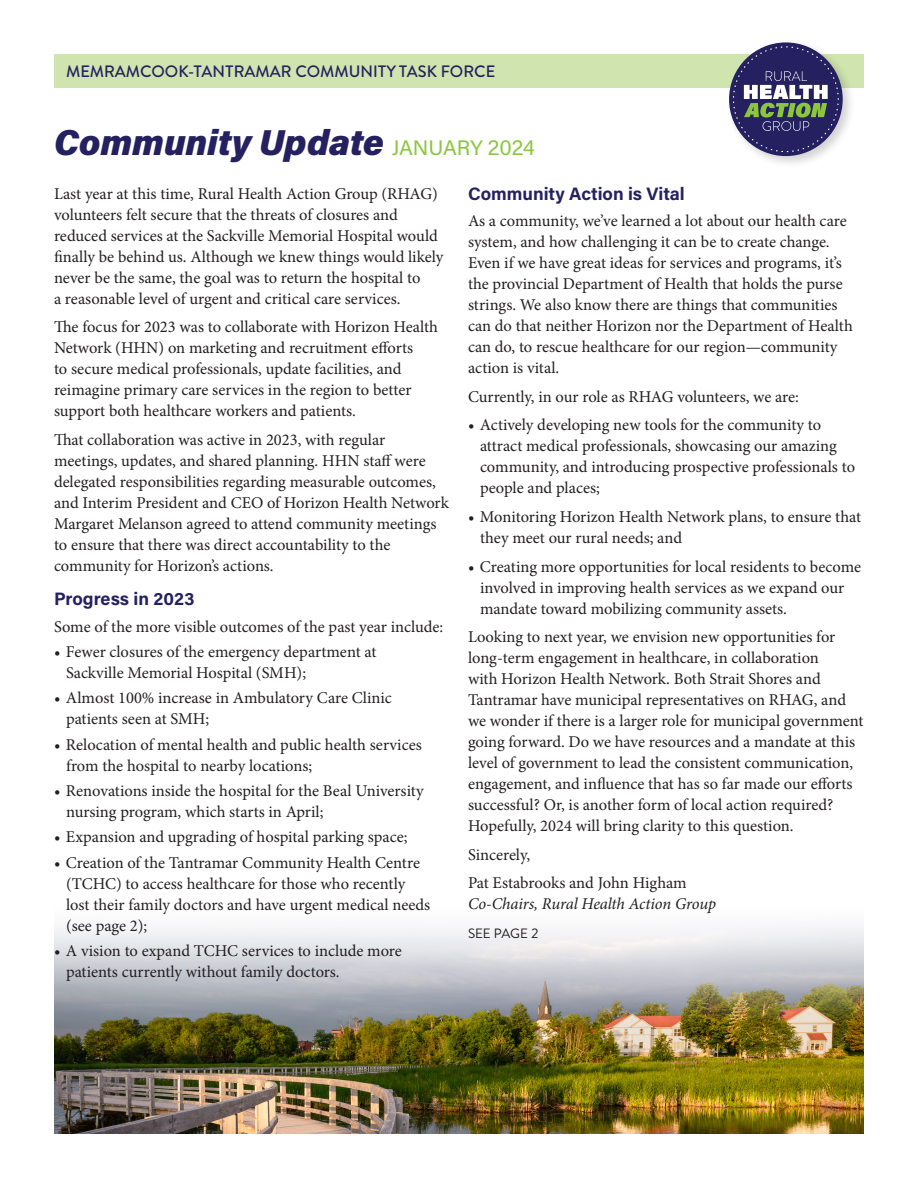
<style>
.page{position:relative;width:918px;height:1188px;background:#fff}
.page>*{position:absolute;margin:0;border:0;box-sizing:border-box;transform-origin:0 0}
.t1{font:italic 900 36px "Acumin Pro";letter-spacing:-.005em;color:#252161}
.t2{font:700 18px "Acumin Pro";color:#252161}
.t3{font:16.5px/21px "Minion Pro";color:#231f20}
.t4{font:italic 16.5px/21px "Minion Pro";letter-spacing:-.01em;color:#231f20}
.t5{font:500 16.5px "Brandon Text";color:#252161}
.t6{font:13.5px "Brandon Text";color:#231f20}
.s1{font-weight:400;font-style:normal;font-size:21px;color:#8bc63e}
.s2{font-style:normal}
</style>
<div class="page">
<img style="left:54px;top:928px;width:810px;height:206px">
<div style="left:54px;top:54px;width:810px;height:33px;background:#cfe4ae"></div>
<div style="left:725px;top:39px;width:130px;height:130px;background:#231f20;opacity:.2"></div>
<div style="left:729px;top:42px;width:114px;height:114px;background:#252161;border-radius:50%"></div>
<svg style="left:744px;top:71px;width:84px;height:60px"></svg>
<p class="t5" style="left:66px;top:60px;width:431px">MEMRAMCOOK-TANTRAMAR COMMUNITY TASK FORCE</p>
<p class="t1" style="left:54px;top:117px;width:482px">Community Update <span class="s1">JANUARY 2024</span></p>
<p class="t3" style="left:54px;top:183px;width:391px">Last year at this time, Rural Health Action Group (RHAG) volunteers felt secure that the threats of closures and reduced services at the Sackville Memorial Hospital would finally be behind us. Although we knew things would likely never be the same, the goal was to return the hospital to<br>a reasonable level of urgent and critical care services.</p>
<p class="t3" style="left:54px;top:317px;width:386px">The focus for 2023 was to collaborate with Horizon Health Network (HHN) on marketing and recruitment efforts<br>to secure medical professionals, update facilities, and reimagine primary care services in the region to better support both healthcare workers and patients.</p>
<p class="t3" style="left:54px;top:429px;width:396px">That collaboration was active in 2023, with regular meetings, updates, and shared planning. HHN staff were delegated responsibilities regarding measurable outcomes, and Interim President and CEO of Horizon Health Network Margaret Melanson agreed to attend community meetings to ensure that there was direct accountability to the community for Horizon’s actions.</p>
<p class="t2" style="left:54px;top:586px;width:142px">Progress in 2023</p>
<p class="t3" style="left:54px;top:616px;width:391px">Some of the more visible outcomes of the past year include:</p>
<p class="t3" style="left:66px;top:641px;width:312px;text-indent:-12px">• Fewer closures of the emergency department at<br>Sackville Memorial Hospital (SMH);</p>
<p class="t3" style="left:66px;top:688px;width:327px;text-indent:-12px">• Almost 100% increase in Ambulatory Care Clinic patients seen at SMH;</p>
<p class="t3" style="left:66px;top:734px;width:357px;text-indent:-12px">• Relocation of mental health and public health services from the hospital to nearby locations;</p>
<p class="t3" style="left:66px;top:780px;width:359px;text-indent:-12px">• Renovations inside the hospital for the Beal University nursing program, which starts in April;</p>
<p class="t3" style="left:54px;top:827px;width:355px">• Expansion and upgrading of hospital parking space;</p>
<p class="t3" style="left:66px;top:852px;width:366px;text-indent:-12px">• Creation of the Tantramar Community Health Centre (TCHC) to access healthcare for those who recently lost their family doctors and have urgent medical needs (see page 2);</p>
<p class="t3" style="left:66px;top:940px;width:337px;text-indent:-12px">• A vision to expand TCHC services to include more patients currently without family doctors.</p>
<p class="t2" style="left:468px;top:181px;width:218px">Community Action is Vital</p>
<p class="t3" style="left:468px;top:211px;width:386px">As a community, we’ve learned a lot about our health care system, and how challenging it can be to create change.<br>Even if we have great ideas for services and programs, it’s the provincial Department of Health that holds the purse strings. We also know there are things that communities can do that neither Horizon nor the Department of Health can do, to rescue healthcare for our region—community action is vital.</p>
<p class="t3" style="left:468px;top:386px;width:332px">Currently, in our role as RHAG volunteers, we are:</p>
<p class="t3" style="left:480px;top:415px;width:377px;text-indent:-12px">• Actively developing new tools for the community to attract medical professionals, showcasing our amazing community, and introducing prospective professionals to people and places;</p>
<p class="t3" style="left:480px;top:506px;width:383px;text-indent:-12px">• Monitoring Horizon Health Network plans, to ensure that they meet our rural needs; and</p>
<p class="t3" style="left:480px;top:556px;width:383px;text-indent:-12px">• Creating more opportunities for local residents to become involved in improving health services as we expand our mandate toward mobilizing community assets.</p>
<p class="t3" style="left:468px;top:626px;width:397px">Looking to next year, we envision new opportunities for long-term engagement in healthcare, in collaboration<br>with Horizon Health Network. Both Strait Shores and Tantramar have municipal representatives on RHAG, and we wonder if there is a larger role for municipal government going forward. Do we have resources and a mandate at this level of government to lead the consistent communication, engagement, and influence that has so far made our efforts successful? Or, is another form of local action required?<br>Hopefully, 2024 will bring clarity to this question.</p>
<p class="t3" style="left:468px;top:844px;width:64px">Sincerely,</p>
<p class="t4" style="left:468px;top:872px;width:250px"><span class="s2">Pat Estabrooks and John Higham<br></span>Co-Chairs, Rural Health Action Group</p>
<p class="t6" style="left:468px;top:924px;width:72px">SEE PAGE 2</p>
</div>
